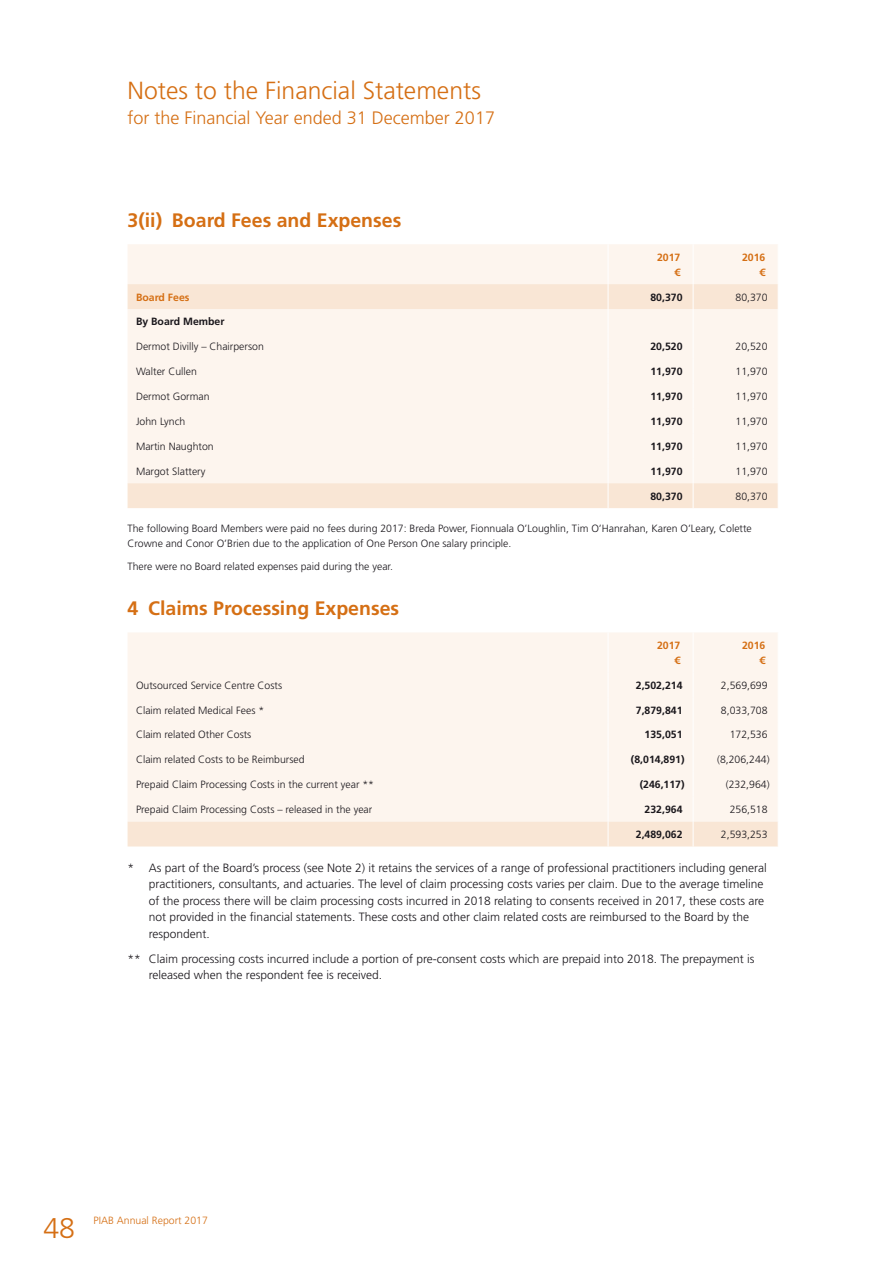
<style>
.page{position:relative;width:893px;height:1263px;background:#fff}
.page>*{position:absolute;margin:0;border:0;box-sizing:border-box;transform-origin:0 0}
.t1{font:300 28.5px "Frutiger LT Std";color:#d56f14}
.SECTION_HEAD_SMALL{font:300 24.75px "Frutiger LT Std";color:#d56f14}
.H2_Black{font:700 19.5px "Frutiger LT Std";color:#d56f14}
.SECTION_SUBHEAD{font:300 18px "Frutiger LT Std";color:#d56f14}
.Source{font:300 12px/16.5px "Frutiger LT Std";color:#1a171c}
.Notes_Body{font:300 10.5px/15px "Frutiger LT Std";color:#1a171c}
.NOtes_RHC{font:700 10.5px "Frutiger LT Std";color:#1a171c}
.NOtes_RHC-2{font:300 10.5px "Frutiger LT Std";color:#1a171c}
.NOtes_Head_RHC{font:700 10.5px/15px "Frutiger LT Std";color:#d56f14;text-align:right}
.t2{font:300 10.5px "Frutiger LT Std";color:#d56f14}
.Notes_Body-2{font:700 10.5px "Frutiger LT Std";color:#1a171c}
</style>
<div class="page">
<div style="left:128px;top:244px;width:650px;height:40px;background:#fdf5ee"></div>
<svg style="left:128px;top:284px;width:650px;height:224px;background:#fcf1e8"></svg>
<hr style="left:608px;top:244px;width:1px;height:40px;background:#fff">
<hr style="left:693px;top:244px;width:1px;height:40px;background:#fff">
<svg style="left:608px;top:284px;width:1px;height:224px"></svg>
<svg style="left:693px;top:284px;width:1px;height:224px"></svg>
<div style="left:128px;top:633px;width:650px;height:39px;background:#fdf5ee"></div>
<hr style="left:608px;top:632px;width:1px;height:40px;background:#fff">
<hr style="left:693px;top:632px;width:1px;height:40px;background:#fff">
<svg style="left:128px;top:672px;width:650px;height:174px;background:#fcf2ea"></svg>
<p class="SECTION_HEAD_SMALL" style="left:128px;top:76px;width:355px">Notes to the Financial Statements</p>
<p class="SECTION_SUBHEAD" style="left:128px;top:108px;width:369px">for the Financial Year ended 31 December 2017</p>
<p class="H2_Black" style="left:128px;top:209px;width:275px">3(ii) Board Fees and Expenses</p>
<p class="NOtes_Head_RHC" style="left:657px;top:250px;width:25px">2017 €</p>
<p class="NOtes_Head_RHC" style="left:742px;top:250px;width:25px">2016 €</p>
<p class="NOtes_Head_RHC" style="left:136px;top:289px;width:55px">Board Fees</p>
<p class="NOtes_RHC" style="left:650px;top:291px;width:34px">80,370</p>
<p class="NOtes_RHC-2" style="left:735px;top:291px;width:34px">80,370</p>
<p class="Notes_Body-2" style="left:136px;top:316px;width:90px">By Board Member</p>
<p class="Notes_Body" style="left:136px;top:339px;width:129px">Dermot Divilly – Chairperson</p>
<p class="NOtes_RHC" style="left:650px;top:340px;width:34px">20,520</p>
<p class="NOtes_RHC-2" style="left:735px;top:341px;width:34px">20,520</p>
<p class="Notes_Body" style="left:136px;top:364px;width:62px">Walter Cullen</p>
<p class="NOtes_RHC" style="left:650px;top:365px;width:34px">11,970</p>
<p class="NOtes_RHC-2" style="left:735px;top:366px;width:34px">11,970</p>
<p class="Notes_Body" style="left:136px;top:389px;width:75px">Dermot Gorman</p>
<p class="NOtes_RHC" style="left:650px;top:390px;width:34px">11,970</p>
<p class="NOtes_RHC-2" style="left:735px;top:390px;width:34px">11,970</p>
<p class="Notes_Body" style="left:136px;top:414px;width:51px">John Lynch</p>
<p class="NOtes_RHC" style="left:650px;top:415px;width:34px">11,970</p>
<p class="NOtes_RHC-2" style="left:735px;top:415px;width:34px">11,970</p>
<p class="Notes_Body" style="left:136px;top:439px;width:79px">Martin Naughton</p>
<p class="NOtes_RHC" style="left:650px;top:440px;width:34px">11,970</p>
<p class="NOtes_RHC-2" style="left:735px;top:440px;width:34px">11,970</p>
<p class="Notes_Body" style="left:136px;top:464px;width:71px">Margot Slattery</p>
<p class="NOtes_RHC" style="left:650px;top:465px;width:34px">11,970</p>
<p class="NOtes_RHC-2" style="left:735px;top:465px;width:34px">11,970</p>
<p class="NOtes_RHC" style="left:650px;top:490px;width:34px">80,370</p>
<p class="NOtes_RHC-2" style="left:735px;top:490px;width:34px">80,370</p>
<p class="Notes_Body" style="left:128px;top:521px;width:626px">The following Board Members were paid no fees during 2017: Breda Power, Fionnuala O’Loughlin, Tim O’Hanrahan, Karen O’Leary, Colette<br>Crowne and Conor O’Brien due to the application of One Person One salary principle.</p>
<p class="Notes_Body" style="left:128px;top:559px;width:267px">There were no Board related expenses paid during the year.</p>
<p class="H2_Black" style="left:128px;top:597px;width:273px">4 Claims Processing Expenses</p>
<p class="NOtes_Head_RHC" style="left:657px;top:638px;width:25px">2017 €</p>
<p class="NOtes_Head_RHC" style="left:742px;top:638px;width:25px">2016 €</p>
<p class="Notes_Body" style="left:136px;top:678px;width:148px">Outsourced Service Centre Costs</p>
<p class="NOtes_RHC" style="left:636px;top:679px;width:48px">2,502,214</p>
<p class="NOtes_RHC-2" style="left:721px;top:679px;width:48px">2,569,699</p>
<p class="Notes_Body" style="left:136px;top:703px;width:130px">Claim related Medical Fees *</p>
<p class="NOtes_RHC" style="left:636px;top:704px;width:48px">7,879,841</p>
<p class="NOtes_RHC-2" style="left:721px;top:704px;width:48px">8,033,708</p>
<p class="Notes_Body" style="left:136px;top:727px;width:117px">Claim related Other Costs</p>
<p class="NOtes_RHC" style="left:645px;top:729px;width:39px">135,051</p>
<p class="NOtes_RHC-2" style="left:730px;top:729px;width:39px">172,536</p>
<p class="Notes_Body" style="left:136px;top:752px;width:170px">Claim related Costs to be Reimbursed</p>
<p class="NOtes_RHC" style="left:631px;top:753px;width:55px">(8,014,891)</p>
<p class="NOtes_RHC-2" style="left:717px;top:754px;width:54px">(8,206,244)</p>
<p class="Notes_Body" style="left:136px;top:777px;width:240px">Prepaid Claim Processing Costs in the current year **</p>
<p class="NOtes_RHC" style="left:640px;top:778px;width:46px">(246,117)</p>
<p class="NOtes_RHC-2" style="left:726px;top:779px;width:45px">(232,964)</p>
<p class="Notes_Body" style="left:136px;top:802px;width:238px">Prepaid Claim Processing Costs – released in the year</p>
<p class="NOtes_RHC" style="left:645px;top:803px;width:39px">232,964</p>
<p class="NOtes_RHC-2" style="left:730px;top:803px;width:39px">256,518</p>
<p class="NOtes_RHC" style="left:636px;top:828px;width:48px">2,489,062</p>
<p class="NOtes_RHC-2" style="left:721px;top:828px;width:48px">2,593,253</p>
<p class="Source" style="left:149px;top:859px;width:619px;text-indent:-21px">* As part of the Board’s process (see Note 2) it retains the services of a range of professional practitioners including general practitioners, consultants, and actuaries. The level of claim processing costs varies per claim. Due to the average timeline of the process there will be claim processing costs incurred in 2018 relating to consents received in 2017, these costs are not provided in the financial statements. These costs and other claim related costs are reimbursed to the Board by the respondent.</p>
<p class="Source" style="left:149px;top:950px;width:607px;text-indent:-21px">** Claim processing costs incurred include a portion of pre-consent costs which are prepaid into 2018. The prepayment is released when the respondent fee is received.</p>
<h1 class="t1" style="left:43px;top:1211px;width:33px">48</h1>
<p class="t2" style="left:94px;top:1214px;width:116px">PIAB Annual Report 2017</p>
</div>
